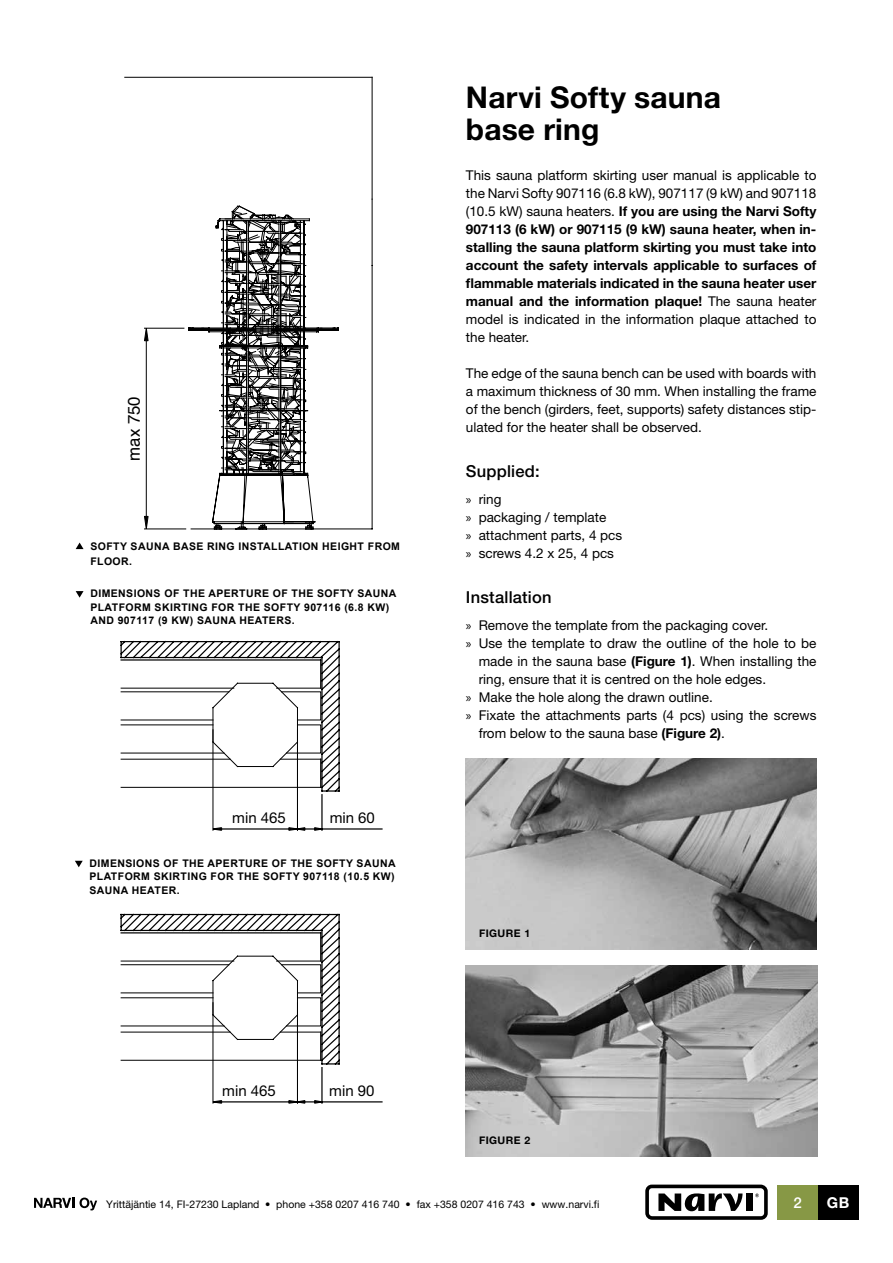
<style>
.page{position:relative;width:893px;height:1263px;background:#fff}
.page>*{position:absolute;margin:0;border:0;box-sizing:border-box;transform-origin:0 0}
.t1{font:700 30px/31.5px "Helvetica Neue LT Std";letter-spacing:.005em;color:#000}
.t2{font:16.8px "Helvetica";color:#000}
.t3{font:500 16.5px "Helvetica Neue LT Std";letter-spacing:.015em;color:#000}
.t4{font:15px "Helvetica Neue LT Std";color:#000}
.t5{font:700 15px "Helvetica Neue LT Std";color:#fff}
.t6{font:500 15px "Helvetica Neue LT Std";color:#fff}
.t7{font:13.5px/18px "Helvetica Neue LT Std";color:#000;text-align:justify}
.t8{font:700 13.5px/18px "Helvetica Neue LT Std";color:#000;text-align:justify}
.t9{font:700 10.5px/15px "Arial";letter-spacing:.04em;color:#000}
.t10{font:10.5px "Helvetica Neue LT Std";color:#000}
.t11{font:700 10.5px "Helvetica Neue LT Std";letter-spacing:.205em;color:#000}
.s1{font-weight:400}
.s2{font-family:"Myriad Pro"}
.s3{font-weight:700}
</style>
<div class="page">
<svg style="left:34px;top:1198px;width:40px;height:10px"></svg>
<svg style="left:80px;top:1197px;width:17px;height:13px"></svg>
<div style="left:777px;top:1186px;width:41px;height:34px;background:#879845"></div>
<div style="left:645px;top:1184px;width:123px;height:36px;border:4px solid #000;border-radius:5px"></div>
<div style="left:746px;top:1193px;width:7px;height:18px;background:#000"></div>
<svg style="left:658px;top:1193px;width:85px;height:18px"></svg>
<svg style="left:755px;top:1193px;width:4px;height:4px"></svg>
<div style="left:818px;top:1186px;width:41px;height:34px;background:#000"></div>
<img style="left:466px;top:758px;width:350px;height:191px">
<img style="left:466px;top:965px;width:351px;height:192px">
<svg style="left:124px;top:76px;width:249px;height:454px"></svg>
<svg style="left:188px;top:205px;width:152px;height:325px"></svg>
<hr style="left:372px;top:77px;width:1px;height:122px;background:#000">
<hr style="left:144px;top:328px;width:40px;height:1px;background:#000">
<hr style="left:144px;top:528px;width:42px;height:1px;background:#000">
<hr style="left:146px;top:341px;width:1px;height:175px;background:#000">
<svg style="left:143px;top:322px;width:6px;height:20px"></svg>
<svg style="left:143px;top:515px;width:6px;height:15px"></svg>
<svg style="left:76px;top:542px;width:8px;height:7px"></svg>
<svg style="left:76px;top:591px;width:8px;height:7px"></svg>
<svg style="left:75px;top:861px;width:8px;height:6px"></svg>
<hr style="left:322px;top:828px;width:60px;height:1px;background:#000">
<svg style="left:120px;top:640px;width:221px;height:191px"></svg>
<hr style="left:121px;top:787px;width:200px;height:1px;background:#000">
<hr style="left:121px;top:759px;width:109px;height:1px;background:#000">
<hr style="left:121px;top:753px;width:103px;height:1px;background:#000">
<hr style="left:121px;top:724px;width:92px;height:1px;background:#000">
<hr style="left:121px;top:720px;width:92px;height:1px;background:#000">
<hr style="left:121px;top:691px;width:108px;height:1px;background:#000">
<hr style="left:322px;top:1101px;width:60px;height:1px;background:#000">
<svg style="left:120px;top:913px;width:221px;height:191px"></svg>
<hr style="left:121px;top:1060px;width:200px;height:1px;background:#000">
<hr style="left:121px;top:1032px;width:109px;height:1px;background:#000">
<hr style="left:121px;top:1026px;width:103px;height:1px;background:#000">
<hr style="left:121px;top:997px;width:92px;height:1px;background:#000">
<hr style="left:121px;top:992px;width:92px;height:1px;background:#000">
<hr style="left:121px;top:964px;width:108px;height:1px;background:#000">
<p class="t2" style="left:121px;top:461px;width:66px;rotate:-90deg">max 750</p>
<p class="t9" style="left:90px;top:539px;width:311px">SOFTY SAUNA BASE RING INSTALLATION HEIGHT FROM<br>FLOOR.</p>
<p class="t9" style="left:90px;top:586px;width:16px">DIMENSIONS</p>
<p class="t9" style="left:164px;top:586px;width:27px">OF THE</p>
<p class="t9" style="left:208px;top:586px;width:24px">APERTURE</p>
<p class="t9" style="left:273px;top:586px;width:27px">OF THE</p>
<p class="t9" style="left:317px;top:586px;width:16px">SOFTY</p>
<p class="t9" style="left:357px;top:586px;width:9px">SAUNA</p>
<p class="t9" style="left:90px;top:600px;width:16px">PLATFORM</p>
<p class="t9" style="left:155px;top:600px;width:23px">SKIRTING</p>
<p class="t9" style="left:211px;top:600px;width:9px">FOR</p>
<p class="t9" style="left:238px;top:600px;width:9px">THE</p>
<p class="t9" style="left:264px;top:600px;width:16px">SOFTY</p>
<p class="t9" style="left:304px;top:600px;width:87px">907116 (6.8 KW)</p>
<p class="t9" style="left:90px;top:613px;width:9px">AND</p>
<p class="t9" style="left:118px;top:613px;width:89px">907117 (9 KW) SAUNA</p>
<p class="t9" style="left:239px;top:613px;width:9px">HEATERS</p>
<p class="t9" style="left:292px;top:613px;width:4px">.</p>
<p class="t4" style="left:232px;top:809px;width:55px">min 465</p>
<p class="t4" style="left:330px;top:809px;width:47px">min 60</p>
<p class="t9" style="left:90px;top:856px;width:16px">DIMENSIONS</p>
<p class="t9" style="left:164px;top:856px;width:27px">OF THE</p>
<p class="t9" style="left:208px;top:856px;width:24px">APERTURE</p>
<p class="t9" style="left:272px;top:856px;width:27px">OF THE</p>
<p class="t9" style="left:316px;top:856px;width:16px">SOFTY</p>
<p class="t9" style="left:357px;top:856px;width:9px">SAUNA</p>
<p class="t9" style="left:90px;top:869px;width:16px">PLATFORM</p>
<p class="t9" style="left:154px;top:869px;width:23px">SKIRTING</p>
<p class="t9" style="left:211px;top:869px;width:9px">FOR</p>
<p class="t9" style="left:237px;top:869px;width:9px">THE</p>
<p class="t9" style="left:263px;top:869px;width:16px">SOFTY</p>
<p class="t9" style="left:303px;top:869px;width:93px">907118 (10.5 KW)</p>
<p class="t9" style="left:90px;top:883px;width:9px">SAUNA</p>
<p class="t9" style="left:132px;top:883px;width:9px">HEATER</p>
<p class="t9" style="left:177px;top:883px;width:4px">.</p>
<p class="t4" style="left:222px;top:1082px;width:55px">min 465</p>
<p class="t4" style="left:329px;top:1082px;width:47px">min 90</p>
<h1 class="t1" style="left:466px;top:81px;width:257px">Narvi Softy sauna base ring</h1>
<p class="t8" style="left:466px;top:166px;width:352px"><span class="s1">This sauna platform skirting user manual is applicable to the Narvi Softy 907116 (6.8 kW), 907117 (9 kW) and 907118 (10.5 kW) sauna heaters.</span> If you are using the Narvi Softy 907113 (6 kW) or 907115 (9 kW) sauna heater, when in&shy;stalling the sauna platform skirting you must take into account the safety intervals applicable to surfaces of flammable materials indicated in the sauna heater user manual and the information plaque! <span class="s1">The sauna heater model is indicated in the information plaque attached to the heater.</span></p>
<p class="t7" style="left:466px;top:364px;width:352px">The edge of the sauna bench can be used with boards with a maximum thickness of 30 mm. When installing the frame of the bench (girders, feet, supports) safety distances stip&shy;ulated for the heater shall be observed.</p>
<p class="t3" style="left:466px;top:461px;width:75px">Supplied:</p>
<p class="t7" style="left:466px;top:490px;width:158px;text-align:left"><span class="s2">»</span> ring<br><span class="s2">»</span> packaging / template<br><span class="s2">»</span> attachment parts, 4 pcs <span class="s2">»</span> screws 4.2 x 25, 4 pcs</p>
<p class="t3" style="left:466px;top:587px;width:87px">Installation</p>
<p class="t7" style="left:466px;top:616px;width:304px"><span class="s2">»</span> Remove the template from the packaging cover.</p>
<p class="t7" style="left:466px;top:634px;width:352px"><span class="s2">»</span> Use the template to draw the outline of the hole to be</p>
<p class="t7" style="left:479px;top:652px;width:339px">made in the sauna base <span class="s3">(Figure 1)</span>. When installing the</p>
<p class="t7" style="left:479px;top:670px;width:289px">ring, ensure that it is centred on the hole edges.</p>
<p class="t7" style="left:466px;top:688px;width:248px"><span class="s2">»</span> Make the hole along the drawn outline.</p>
<p class="t7" style="left:466px;top:706px;width:352px"><span class="s2">»</span> Fixate the attachments parts (4 pcs) using the screws</p>
<p class="t7" style="left:479px;top:724px;width:248px">from below to the sauna base <span class="s3">(Figure 2)</span>.</p>
<p class="t11" style="left:479px;top:927px;width:53px">figure 1</p>
<p class="t11" style="left:479px;top:1134px;width:53px">figure 2</p>
<p class="t10" style="left:106px;top:1198px;width:495px">Yrittäjäntie 14, FI-27230 Lapland • phone +358 0207 416 740 • fax +358 0207 416 743 • www.narvi.fi</p>
<p class="t6" style="left:794px;top:1194px;width:10px">2</p>
<p class="t5" style="left:827px;top:1193px;width:24px">GB</p>
</div>
